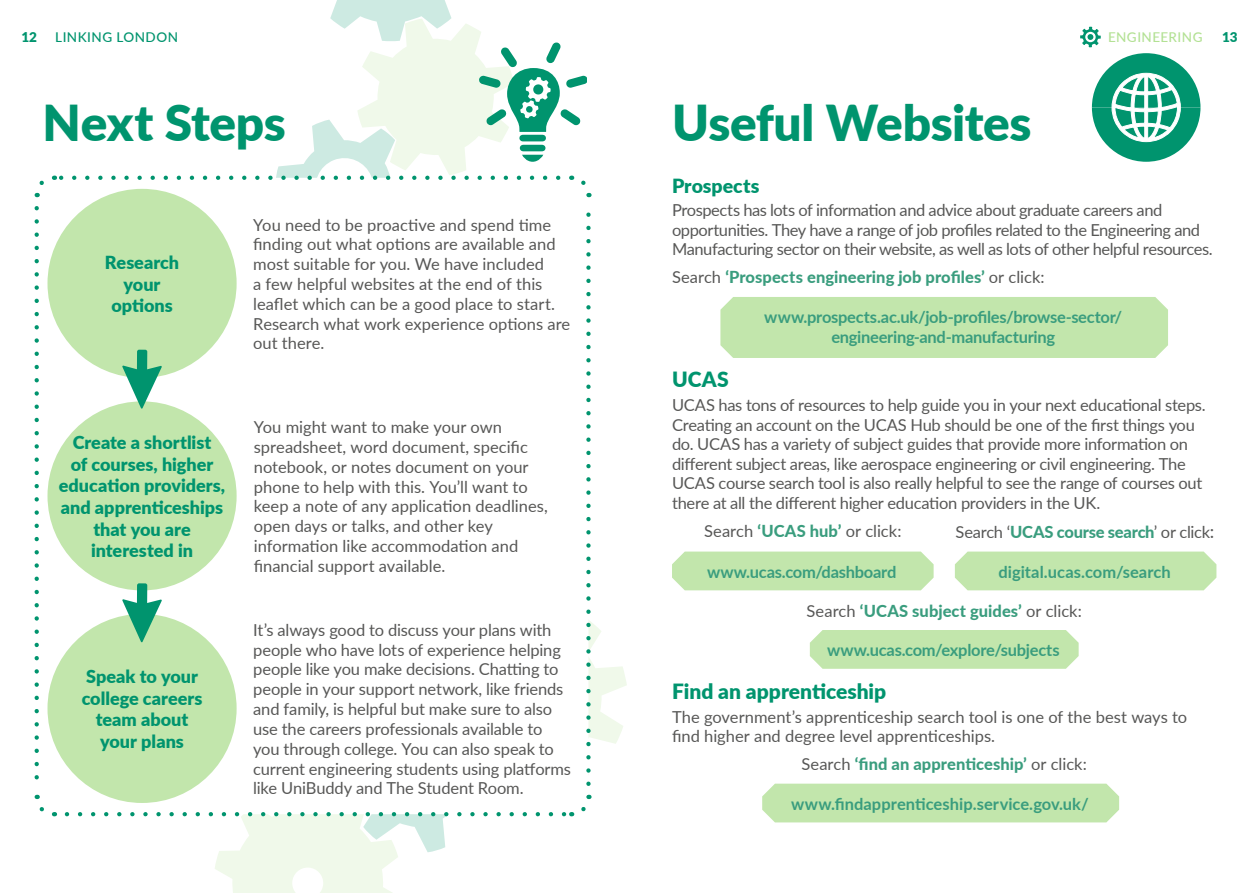
<style>
.page{position:relative;width:1259px;height:893px;background:#fff}
.page>*{position:absolute;margin:0;border:0;box-sizing:border-box;transform-origin:0 0}
.t1{font:900 49.5px "Lato";letter-spacing:-.01em;color:#00946e}
.t2{font:900 21px "Lato";color:#00946e}
.t3{font:900 19.5px "Lato";color:#00946e}
.t4{font:900 18px/21.6px "Lato";color:#00946e;text-align:center}
.t5{font:16.5px/19.8px "Lato";letter-spacing:-.01em;color:#575756}
.t6{font:16.5px/19.5px "Lato";letter-spacing:-.03em;color:#575756}
.t7{font:800 16.5px "Lato";color:#3a9d7e}
.t8{font:700 16.5px/19.5px "Lato";letter-spacing:-.015em;color:#3a9d7e;text-align:center}
.t9{font:700 16.5px "Lato";letter-spacing:.005em;color:#3a9d7e}
.t10{font:500 13.5px "Lato";letter-spacing:.035em;color:#00946e}
.t11{font:500 13.5px "Lato";letter-spacing:.035em;color:#b3e194}
.t12{font:900 13.5px "Lato";color:#00946e}
.s1{font-weight:400;color:#575756}
.s2{font-weight:800;color:#3a9d7e}
.s3{font-weight:400;font-size:18px;color:#575756}
</style>
<div class="page">
<svg style="left:1080px;top:27px;width:20px;height:20px"></svg>
<svg style="left:34px;top:0;width:593px;height:893px"></svg>
<div style="left:672px;top:552px;width:261px;height:38px;background:#c2e6ac"></div>
<div style="left:720px;top:297px;width:448px;height:61px;background:#c2e6ac"></div>
<div style="left:955px;top:552px;width:261px;height:38px;background:#c2e6ac"></div>
<svg style="left:1092px;top:53px;width:108px;height:109px"></svg>
<div style="left:810px;top:630px;width:268px;height:39px;background:#c2e6ac"></div>
<div style="left:762px;top:784px;width:357px;height:38px;background:#c2e6ac"></div>
<p class="t12" style="left:21px;top:27px;width:17px">12</p>
<p class="t10" style="left:55px;top:28px;width:124px">LINKING LONDON</p>
<p class="t11" style="left:1108px;top:28px;width:96px">ENGINEERING</p>
<p class="t12" style="left:1222px;top:27px;width:17px">13</p>
<h1 class="t1" style="left:43px;top:86px;width:245px">Next Steps</h1>
<p class="t4" style="left:105px;top:251px;width:76px">Research your options</p>
<p class="t4" style="left:59px;top:431px;width:168px">Create a shortlist<br>of courses, higher education providers, and apprenticeships that you are interested in</p>
<p class="t4" style="left:82px;top:665px;width:122px">Speak to your college careers team about your plans</p>
<p class="t5" style="left:253px;top:214px;width:319px">You need to be proactive and spend time finding out what options are available and most suitable for you. We have included<br>a few helpful websites at the end of this leaflet which can be a good place to start.<br>Research what work experience options are out there.</p>
<p class="t5" style="left:254px;top:417px;width:295px">You might want to make your own spreadsheet, word document, specific notebook, or notes document on your phone to help with this. You’ll want to keep a note of any application deadlines, open days or talks, and other key information like accommodation and financial support available.</p>
<p class="t5" style="left:253px;top:619px;width:319px">It’s always good to discuss your plans with people who have lots of experience helping people like you make decisions. Chatting to people in your support network, like friends and family, is helpful but make sure to also use the careers professionals available to you through college. You can also speak to current engineering students using platforms like UniBuddy and The Student Room.</p>
<h1 class="t1" style="left:672px;top:86px;width:361px">Useful Websites</h1>
<p class="t3" style="left:672px;top:171px;width:89px">Prospects</p>
<p class="t6" style="left:672px;top:200px;width:542px">Prospects has lots of information and advice about graduate careers and opportunities. They have a range of job profiles related to the Engineering and<br>Manufacturing sector on their website, as well as lots of other helpful resources.</p>
<p class="t7" style="left:672px;top:265px;width:374px"><span class="s1">Search</span> ‘Prospects engineering job profiles’ <span class="s1">or click:</span></p>
<p class="t8" style="left:764px;top:306px;width:359px">www.prospects.ac.uk/job-profiles/browse-sector/ engineering-and-manufacturing</p>
<p class="t2" style="left:672px;top:364px;width:58px">UCAS</p>
<p class="t5" style="left:672px;top:395px;width:535px">UCAS has tons of resources to help guide you in your next educational steps.<br>Creating an account on the UCAS Hub should be one of the first things you do. UCAS has a variety of subject guides that provide more information on different subject areas, like aerospace engineering or civil engineering. The UCAS course search tool is also really helpful to see the range of courses out there at all the different higher education providers in the UK.</p>
<p class="t5" style="left:704px;top:520px;width:199px">Search <span class="s2">‘UCAS hub’</span> or click:</p>
<p class="t8" style="left:707px;top:561px;width:191px">www.ucas.com/dashboard</p>
<p class="t7" style="left:955px;top:519px;width:260px"><span class="s1">Search ‘</span>UCAS course search<span class="s1">’ or click</span><span class="s3">:</span></p>
<p class="t9" style="left:998px;top:559px;width:174px">digital.ucas.com/search</p>
<p class="t7" style="left:806px;top:599px;width:277px"><span class="s1">Search</span> ‘UCAS subject guides’ <span class="s1">or click:</span></p>
<p class="t8" style="left:827px;top:640px;width:234px">www.ucas.com/explore/subjects</p>
<p class="t2" style="left:672px;top:675px;width:216px">Find an apprenticeship</p>
<p class="t5" style="left:672px;top:706px;width:517px">The government’s apprenticeship search tool is one of the best ways to find higher and degree level apprenticeships.</p>
<p class="t7" style="left:801px;top:752px;width:287px"><span class="s1">Search</span> ‘find an apprenticeship’ <span class="s1">or click:</span></p>
<p class="t9" style="left:791px;top:791px;width:299px">www.findapprenticeship.service.gov.uk/</p>
</div>
